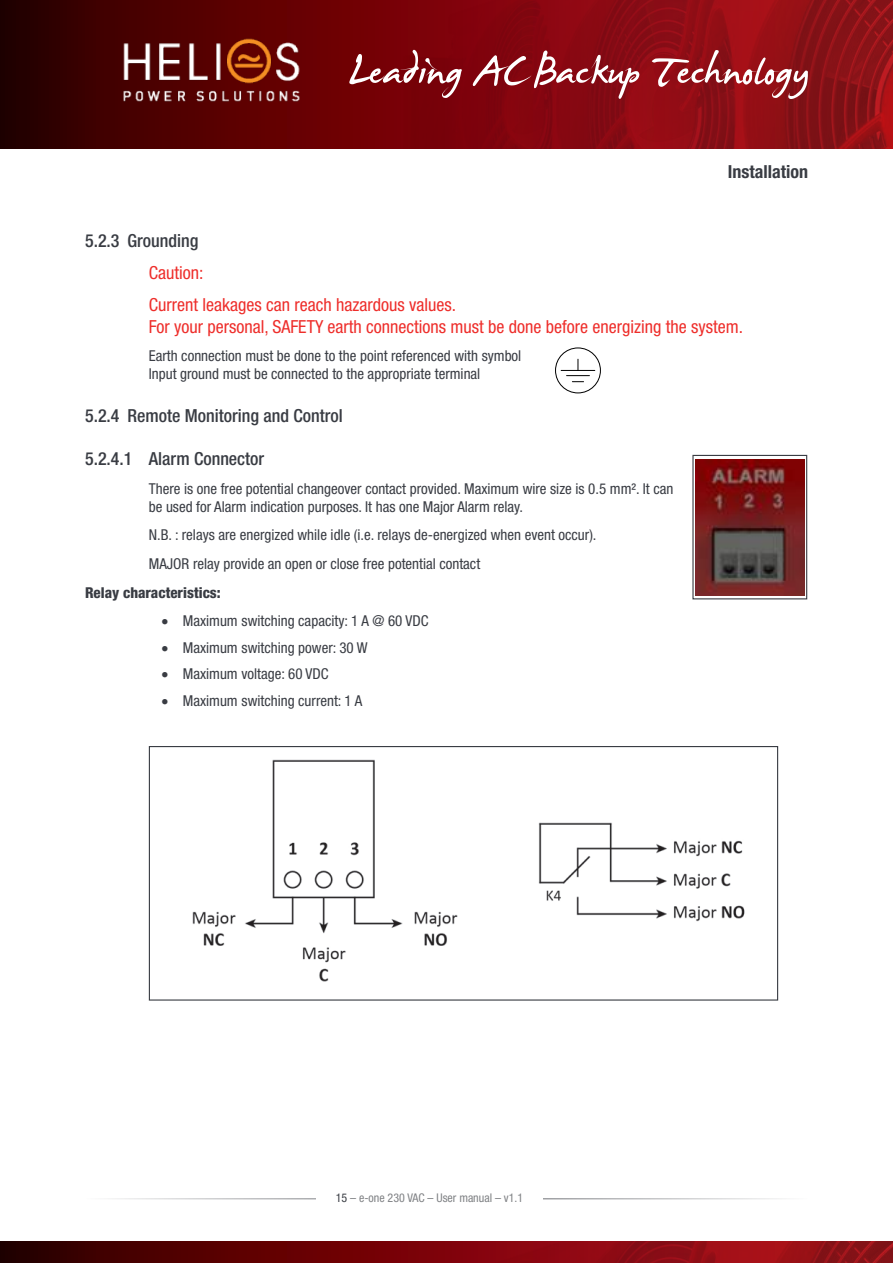
<style>
.page{position:relative;width:893px;height:1263px;background:#fff}
.page>*{position:absolute;margin:0;border:0;box-sizing:border-box;transform-origin:0 0}
.t1{font:condensed 18px/32.2px "Helvetica Neue LT Std";color:#ee2e2b}
.t2{font:500 condensed 18px "Helvetica Neue LT Std";color:#393c43}
.t3{font:700 condensed 18px "Helvetica Neue LT Std";color:#393c43}
.t4{font:condensed 15px/18px "Helvetica Neue LT Std";color:#393c43}
.t5{font:800 condensed 15px "Helvetica Neue LT Std";color:#393c43}
.t6{font:condensed 12px "Helvetica Neue LT Std";color:#808285}
.s1{color:#393c43}
</style>
<div class="page">
<img style="left:192px;top:759px;width:553px;height:223px">
<div style="left:149px;top:746px;width:629px;height:254px;border:1px solid #393c43"></div>
<hr style="left:561px;top:370px;width:34px;height:1px;background:#000">
<svg style="left:567px;top:359px;width:22px;height:23px"></svg>
<div style="left:555px;top:347px;width:46px;height:46px;border:1px solid #000;border-radius:50%"></div>
<svg style="left:695px;top:459px;width:110px;height:137px"></svg>
<img style="left:696px;top:459px;width:108px;height:136px">
<div style="left:692px;top:455px;width:115px;height:144px;border:1px solid #393c43"></div>
<hr style="left:85px;top:1198px;width:723px;height:1px;background:#393c43">
<div style="left:316px;top:1186px;width:227px;height:23px;background:#fff"></div>
<svg style="left:0;top:0;width:402px;height:149px;background:#4b0001"></svg>
<img style="left:402px;top:0;width:491px;height:149px">
<svg style="left:0;top:1242px;width:402px;height:21px;background:#520000"></svg>
<img style="left:402px;top:1242px;width:491px;height:21px">
<svg style="left:349px;top:50px;width:113px;height:48px;background:#8e2c32"></svg>
<svg style="left:473px;top:50px;width:166px;height:49px;background:#99313a"></svg>
<svg style="left:652px;top:50px;width:156px;height:49px;background:#a4383e"></svg>
<img style="left:104px;top:12px;width:216px;height:117px">
<p class="t3" style="left:728px;top:161px;width:82px">Installation</p>
<p class="t2" style="left:85px;top:230px;width:115px">5.2.3 Grounding</p>
<p class="t1" style="left:149px;top:256px;width:309px">Caution:<br>Current leakages can reach hazardous values.</p>
<p class="t1" style="left:149px;top:310px;width:596px">For your personal, SAFETY earth connections must be done before energizing the system.</p>
<p class="t4" style="left:149px;top:347px;width:374px">Earth connection must be done to the point referenced with symbol<br>Input ground must be connected to the appropriate terminal</p>
<p class="t2" style="left:85px;top:405px;width:259px">5.2.4 Remote Monitoring and Control</p>
<p class="t2" style="left:85px;top:448px;width:181px">5.2.4.1 Alarm Connector</p>
<p class="t4" style="left:149px;top:479px;width:526px">There is one free potential changeover contact provided. Maximum wire size is 0.5 mm². It can be used for Alarm indication purposes. It has one Major Alarm relay.</p>
<p class="t4" style="left:149px;top:521px;width:449px;line-height:28.7px">N.B. : relays are energized while idle (i.e. relays de-energized when event occur).<br>MAJOR relay provide an open or close free potential contact</p>
<p class="t5" style="left:85px;top:583px;width:137px">Relay characteristics:</p>
<p class="t4" style="left:162px;top:612px;width:268px">• Maximum switching capacity: 1 A @ 60 VDC</p>
<p class="t4" style="left:162px;top:638px;width:208px">• Maximum switching power: 30 W</p>
<p class="t4" style="left:162px;top:665px;width:169px">• Maximum voltage: 60 VDC</p>
<p class="t4" style="left:162px;top:691px;width:202px">• Maximum switching current: 1 A</p>
<p class="t6" style="left:336px;top:1191px;width:189px"><span class="s1">15</span> – e-one 230 VAC – User manual – v1.1</p>
</div>
